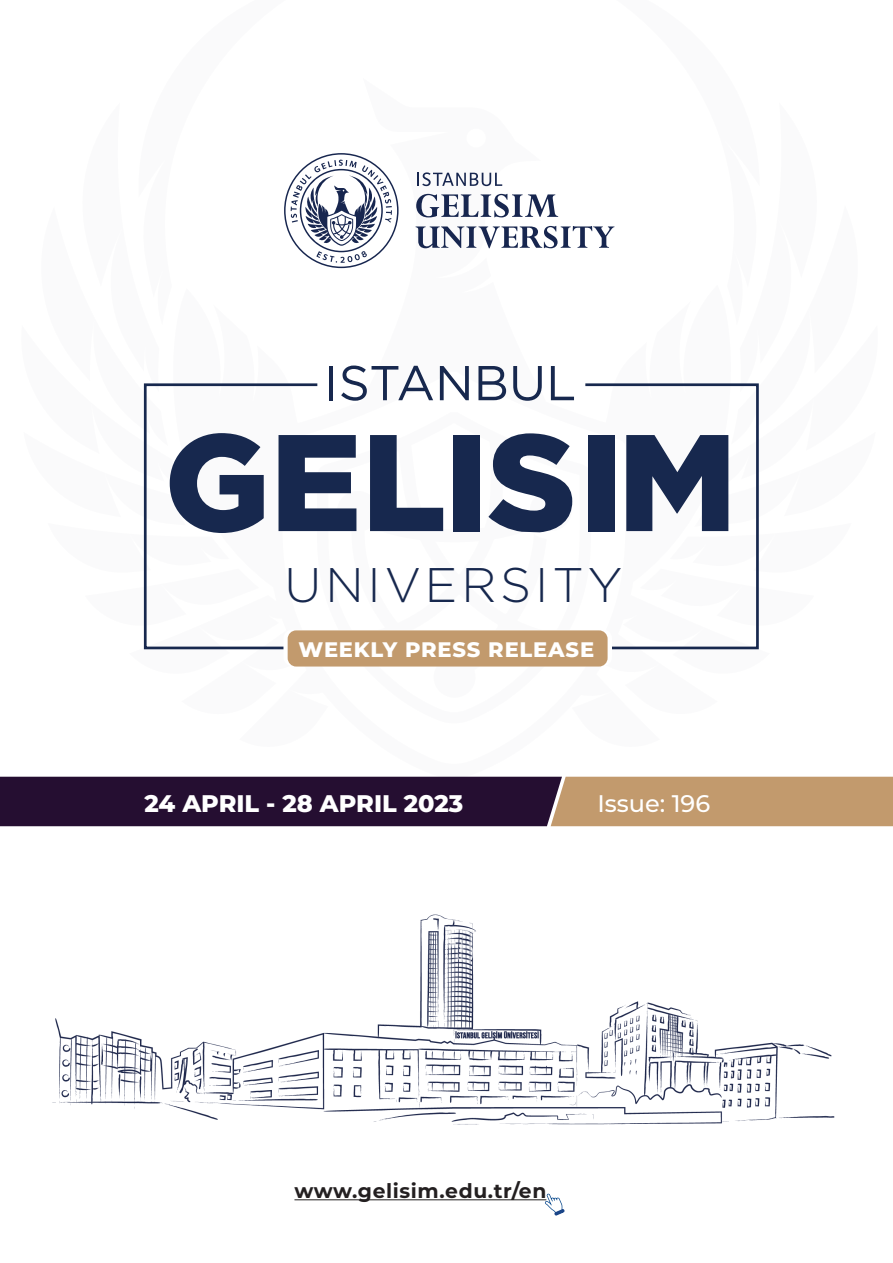
<style>
.page{position:relative;width:893px;height:1263px;background:#fff}
.page>*{position:absolute;margin:0;border:0;box-sizing:border-box;transform-origin:0 0}
.t1{font:300 48.45px "Gotham";letter-spacing:.08em;color:#17284e}
.t2{font:800 24px "Montserrat";color:#fff}
.t3{font:500 24px "Montserrat";color:#fff}
.t4{font:800 21px "Montserrat";letter-spacing:.04em;color:#fff}
.t5{font:700 20.1px "Montserrat";letter-spacing:.03em;color:#231f20}
</style>
<div class="page">
<svg style="left:545px;top:1193px;width:20px;height:23px"></svg>
<hr style="left:294px;top:1199px;width:252px;height:1px;background:#231f20">
<svg style="left:0;top:777px;width:893px;height:49px;background:#604348"></svg>
<hr style="left:330px;top:366px;width:3px;height:34px;background:#17284e">
<svg style="left:342px;top:365px;width:83px;height:17px"></svg>
<svg style="left:440px;top:366px;width:29px;height:16px"></svg>
<svg style="left:478px;top:366px;width:27px;height:16px"></svg>
<svg style="left:513px;top:366px;width:29px;height:16px"></svg>
<svg style="left:551px;top:366px;width:4px;height:16px"></svg>
<svg style="left:143px;top:382px;width:616px;height:268px"></svg>
<svg style="left:143px;top:382px;width:121px;height:250px"></svg>
<svg style="left:279px;top:435px;width:77px;height:96px"></svg>
<svg style="left:370px;top:435px;width:73px;height:96px"></svg>
<svg style="left:488px;top:433px;width:84px;height:99px"></svg>
<svg style="left:626px;top:382px;width:133px;height:250px"></svg>
<div style="left:453px;top:435px;width:27px;height:96px;background:#17284e"></div>
<div style="left:588px;top:435px;width:26px;height:96px;background:#17284e"></div>
<div style="left:283px;top:630px;width:329px;height:36px;background:#fff;border-radius:9px"></div>
<div style="left:288px;top:630px;width:320px;height:36px;background:#c29a6d;border-radius:9px"></div>
<img style="left:52px;top:914px;width:783px;height:211px">
<svg style="left:284px;top:153px;width:115px;height:115px"></svg>
<svg style="left:416px;top:226px;width:198px;height:22px"></svg>
<svg style="left:416px;top:194px;width:142px;height:23px"></svg>
<svg style="left:417px;top:172px;width:85px;height:14px"></svg>
<p class="t1" style="left:285px;top:558px;width:339px">UNIVERSITY</p>
<p class="t4" style="left:299px;top:634px;width:297px">WEEKLY PRESS RELEASE</p>
<p class="t2" style="left:144px;top:786px;width:320px">24 APRIL - 28 APRIL 2023</p>
<p class="t3" style="left:597px;top:787px;width:114px">Issue: 196</p>
<p class="t5" style="left:294px;top:1176px;width:253px">www.gelisim.edu.tr/en</p>
</div>
